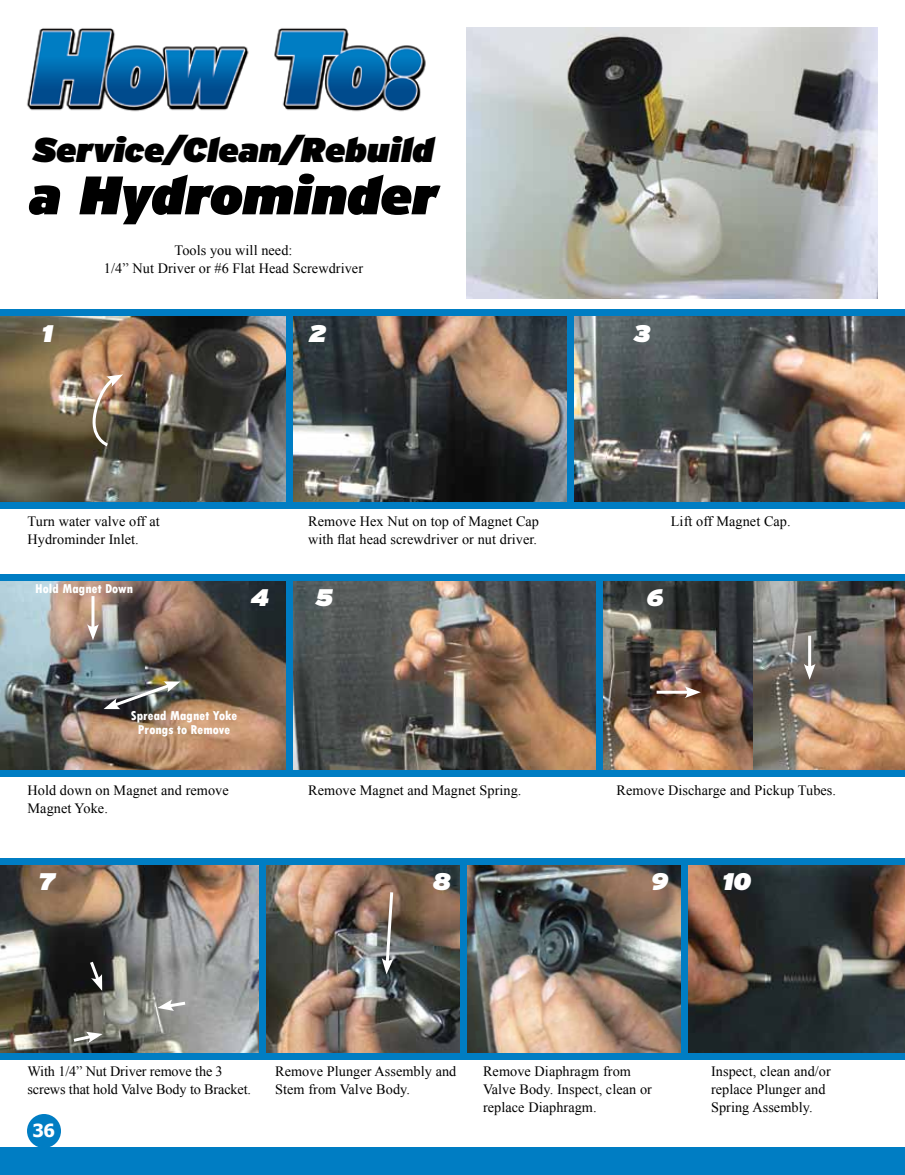
<style>
.page{position:relative;width:905px;height:1175px;background:#fff}
.page>*{position:absolute;margin:0;border:0;box-sizing:border-box;transform-origin:0 0}
.t1{font:italic 900 54px "Interstate";color:#000}
.t2{font:italic 900 34.5px "Interstate";letter-spacing:.005em;color:#000}
.t3{font:italic 900 24px "Interstate";color:#fff}
.t4{font:700 18px "Tahoma";color:#fff}
.t5{font:14.25px/18px "Times New Roman";letter-spacing:.005em;color:#000}
.t6{font:800 condensed 13.5px/13.5px "Tw Cen";letter-spacing:.005em;color:#fff;text-align:center}
</style>
<div class="page">
<img style="left:0;top:315px;width:904px;height:187px">
<img style="left:0;top:580px;width:596px;height:190px">
<img style="left:752px;top:580px;width:152px;height:190px">
<img style="left:602px;top:580px;width:150px;height:190px">
<div style="left:0;top:309px;width:904px;height:6px;background:#007dc3"></div>
<div style="left:0;top:502px;width:904px;height:6px;background:#007dc3"></div>
<div style="left:0;top:574px;width:904px;height:6px;background:#007dc3"></div>
<div style="left:0;top:770px;width:904px;height:6px;background:#007dc3"></div>
<div style="left:286px;top:312px;width:6px;height:192px;background:#007dc3"></div>
<div style="left:568px;top:312px;width:6px;height:192px;background:#007dc3"></div>
<div style="left:286px;top:580px;width:6px;height:192px;background:#007dc3"></div>
<div style="left:596px;top:580px;width:6px;height:192px;background:#007dc3"></div>
<img style="left:0;top:864px;width:460px;height:189px">
<img style="left:687px;top:864px;width:217px;height:189px">
<img style="left:466px;top:864px;width:215px;height:189px">
<div style="left:0;top:858px;width:904px;height:6px;background:#007dc3"></div>
<div style="left:0;top:1053px;width:904px;height:6px;background:#007dc3"></div>
<div style="left:259px;top:863px;width:6px;height:192px;background:#007dc3"></div>
<div style="left:460px;top:863px;width:6px;height:192px;background:#007dc3"></div>
<div style="left:681px;top:863px;width:6px;height:192px;background:#007dc3"></div>
<img style="left:27px;top:28px;width:399px;height:84px">
<img style="left:89px;top:374px;width:34px;height:74px">
<svg style="left:104px;top:681px;width:76px;height:28px"></svg>
<hr style="left:91px;top:596px;width:3px;height:34px;background:#fff">
<svg style="left:87px;top:624px;width:12px;height:16px"></svg>
<hr style="left:808px;top:635px;width:3px;height:34px;background:#fff">
<svg style="left:803px;top:663px;width:12px;height:17px"></svg>
<hr style="left:656px;top:690px;width:34px;height:3px;background:#fff">
<svg style="left:684px;top:686px;width:16px;height:12px"></svg>
<svg style="left:88px;top:958px;width:14px;height:33px"></svg>
<svg style="left:70px;top:1031px;width:33px;height:12px"></svg>
<svg style="left:157px;top:999px;width:31px;height:12px"></svg>
<svg style="left:381px;top:889px;width:14px;height:85px"></svg>
<div style="left:0;top:1147px;width:904px;height:27px;background:#007dc3"></div>
<img style="left:466px;top:27px;width:412px;height:271px">
<div style="left:27px;top:1114px;width:34px;height:34px;background:#007dc3;border-radius:50%"></div>
<h2 class="t2" style="left:33px;top:128px;width:402px">Service/Clean/Rebuild</h2>
<h1 class="t1" style="left:29px;top:162px;width:409px">a Hydrominder</h1>
<p class="t5" style="left:104px;top:241px;width:261px;text-align:center">Tools you will need:<br>1/4” Nut Driver or #6 Flat Head Screwdriver</p>
<h3 class="t3" style="left:42px;top:318px;width:12px">1</h3>
<h3 class="t3" style="left:309px;top:318px;width:18px">2</h3>
<h3 class="t3" style="left:633px;top:318px;width:18px">3</h3>
<p class="t5" style="left:28px;top:512px;width:134px">Turn water valve off at<br>Hydrominder Inlet.</p>
<p class="t5" style="left:308px;top:512px;width:232px">Remove Hex Nut on top of Magnet Cap with flat head screwdriver or nut driver.</p>
<p class="t5" style="left:670px;top:512px;width:121px">Lift off Magnet Cap.</p>
<p class="t6" style="left:35px;top:582px;width:99px">Hold Magnet Down</p>
<h3 class="t3" style="left:251px;top:583px;width:19px">4</h3>
<h3 class="t3" style="left:316px;top:583px;width:18px">5</h3>
<h3 class="t3" style="left:646px;top:583px;width:18px">6</h3>
<p class="t6" style="left:131px;top:709px;width:108px">Spread Magnet Yoke<br>Prongs to Remove</p>
<p class="t5" style="left:28px;top:780px;width:203px">Hold down on Magnet and remove<br>Magnet Yoke.</p>
<p class="t5" style="left:308px;top:780px;width:215px">Remove Magnet and Magnet Spring.</p>
<p class="t5" style="left:616px;top:780px;width:221px">Remove Discharge and Pickup Tubes.</p>
<h3 class="t3" style="left:38px;top:866px;width:18px">7</h3>
<h3 class="t3" style="left:433px;top:866px;width:19px">8</h3>
<h3 class="t3" style="left:651px;top:866px;width:18px">9</h3>
<h3 class="t3" style="left:722px;top:866px;width:30px">10</h3>
<h3 class="t3" style="left:715px;top:868px;width:30px">10</h3>
<p class="t5" style="left:28px;top:1062px;width:225px">With 1/4” Nut Driver remove the 3 screws that hold Valve Body to Bracket.</p>
<p class="t5" style="left:275px;top:1062px;width:183px">Remove Plunger Assembly and<br>Stem from Valve Body.</p>
<p class="t5" style="left:483px;top:1062px;width:170px">Remove Diaphragm from<br>Valve Body. Inspect, clean or replace Diaphragm.</p>
<p class="t5" style="left:711px;top:1062px;width:121px">Inspect, clean and/or replace Plunger and<br>Spring Assembly.</p>
<p class="t4" style="left:32px;top:1117px;width:24px">36</p>
</div>
